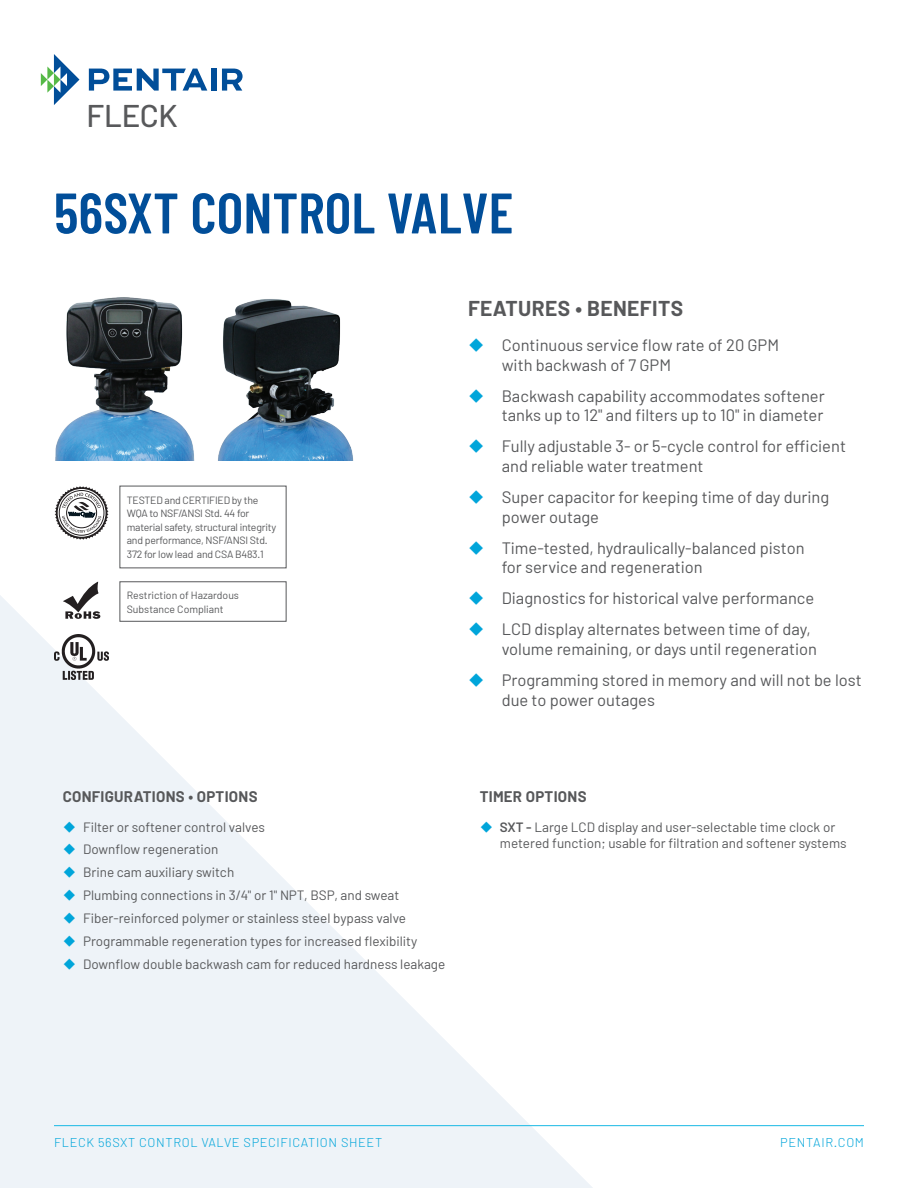
<style>
.page{position:relative;width:918px;height:1188px;background:#fff}
.page>*{position:absolute;margin:0;border:0;box-sizing:border-box;transform-origin:0 0}
.t1{font:600 57px "Barlow Condensed";color:#014e99}
.t2{font:500 31.35px "Barlow";letter-spacing:-.015em;color:#58595b}
.t3{font:700 21px "Barlow";letter-spacing:.02em;color:#57585a}
.t4{font:16.5px/19.8px "Barlow";color:#57585a}
.t5{font:700 15px "Barlow";letter-spacing:.02em;color:#57585a}
.t6{font:13.5px/23px "Barlow";color:#57585a}
.t7{font:300 12.75px "Barlow";letter-spacing:.05em;color:#00a5da}
.t8{font:10.5px/13.5px "Barlow";letter-spacing:-.02em;color:#57585a}
.t9{font:10.5px/13.5px "Barlow";color:#57585a}
.s1{font-weight:600}
</style>
<div class="page">
<svg style="left:0;top:581px;width:608px;height:607px"></svg>
<hr style="left:54px;top:1125px;width:810px;height:1px;background:#19b9e4">
<svg style="left:41px;top:54px;width:38px;height:51px"></svg>
<svg style="left:89px;top:69px;width:118px;height:22px"></svg>
<div style="left:211px;top:69px;width:5px;height:22px;background:#014e99"></div>
<svg style="left:222px;top:69px;width:21px;height:22px"></svg>
<img style="left:55px;top:297px;width:140px;height:163px">
<img style="left:218px;top:299px;width:136px;height:161px">
<svg style="left:63px;top:582px;width:37px;height:37px"></svg>
<svg style="left:55px;top:486px;width:54px;height:54px"></svg>
<img style="left:54px;top:635px;width:55px;height:44px">
<svg style="left:469px;top:591px;width:14px;height:14px"></svg>
<svg style="left:469px;top:622px;width:14px;height:14px"></svg>
<svg style="left:469px;top:673px;width:14px;height:13px"></svg>
<svg style="left:481px;top:821px;width:11px;height:11px"></svg>
<svg style="left:64px;top:821px;width:11px;height:11px"></svg>
<svg style="left:64px;top:844px;width:11px;height:11px"></svg>
<svg style="left:64px;top:867px;width:11px;height:11px"></svg>
<svg style="left:64px;top:890px;width:11px;height:11px"></svg>
<svg style="left:64px;top:913px;width:11px;height:11px"></svg>
<svg style="left:64px;top:936px;width:11px;height:11px"></svg>
<svg style="left:64px;top:959px;width:11px;height:11px"></svg>
<h2 class="t2" style="left:87px;top:97px;width:93px">FLECK</h2>
<h1 class="t1" style="left:54px;top:177px;width:461px">56SXT CONTROL VALVE</h1>
<p class="t8" style="left:127px;top:493px;width:151px">TESTED and CERTIFIED by the<br>WQA to NSF/ANSI Std. 44 for material safety, structural integrity and performance, NSF/ANSI Std.<br>372 for low lead and CSA B483.1</p>
<p class="t9" style="left:127px;top:588px;width:114px">Restriction of Hazardous<br>Substance Compliant</p>
<p class="t3" style="left:468px;top:295px;width:217px">FEATURES • BENEFITS</p>
<p class="t4" style="left:502px;top:335px;width:279px">Continuous service flow rate of 20 GPM with backwash of 7 GPM</p>
<p class="t4" style="left:502px;top:385px;width:325px">Backwash capability accommodates softener tanks up to 12" and filters up to 10" in diameter</p>
<p class="t4" style="left:502px;top:436px;width:346px">Fully adjustable 3- or 5-cycle control for efficient and reliable water treatment</p>
<p class="t4" style="left:502px;top:487px;width:329px">Super capacitor for keeping time of day during power outage</p>
<p class="t4" style="left:502px;top:537px;width:304px">Time-tested, hydraulically-balanced piston for service and regeneration</p>
<p class="t4" style="left:502px;top:582px;width:314px;line-height:30.9px">Diagnostics for historical valve performance<br>LCD display alternates between time of day,</p>
<p class="t4" style="left:502px;top:633px;width:362px;line-height:30.9px">volume remaining, or days until regeneration<br>Programming stored in memory and will not be lost</p>
<p class="t4" style="left:502px;top:689px;width:155px">due to power outages</p>
<p class="t5" style="left:63px;top:787px;width:196px">CONFIGURATIONS • OPTIONS</p>
<p class="t6" style="left:83px;top:815px;width:364px">Filter or softener control valves<br>Downflow regeneration<br>Brine cam auxiliary switch<br>Plumbing connections in 3/4" or 1" NPT, BSP, and sweat Fiber-reinforced polymer or stainless steel bypass valve Programmable regeneration types for increased flexibility Downflow double backwash cam for reduced hardness leakage</p>
<p class="t5" style="left:480px;top:787px;width:108px">TIMER OPTIONS</p>
<p class="t6" style="left:500px;top:818px;width:348px;line-height:16.2px"><span class="s1">SXT -</span> Large LCD display and user-selectable time clock or metered function; usable for filtration and softener systems</p>
<p class="t7" style="left:54px;top:1134px;width:330px">FLECK 56SXT CONTROL VALVE SPECIFICATION SHEET</p>
<p class="t7" style="left:780px;top:1134px;width:85px">PENTAIR.COM</p>
</div>
